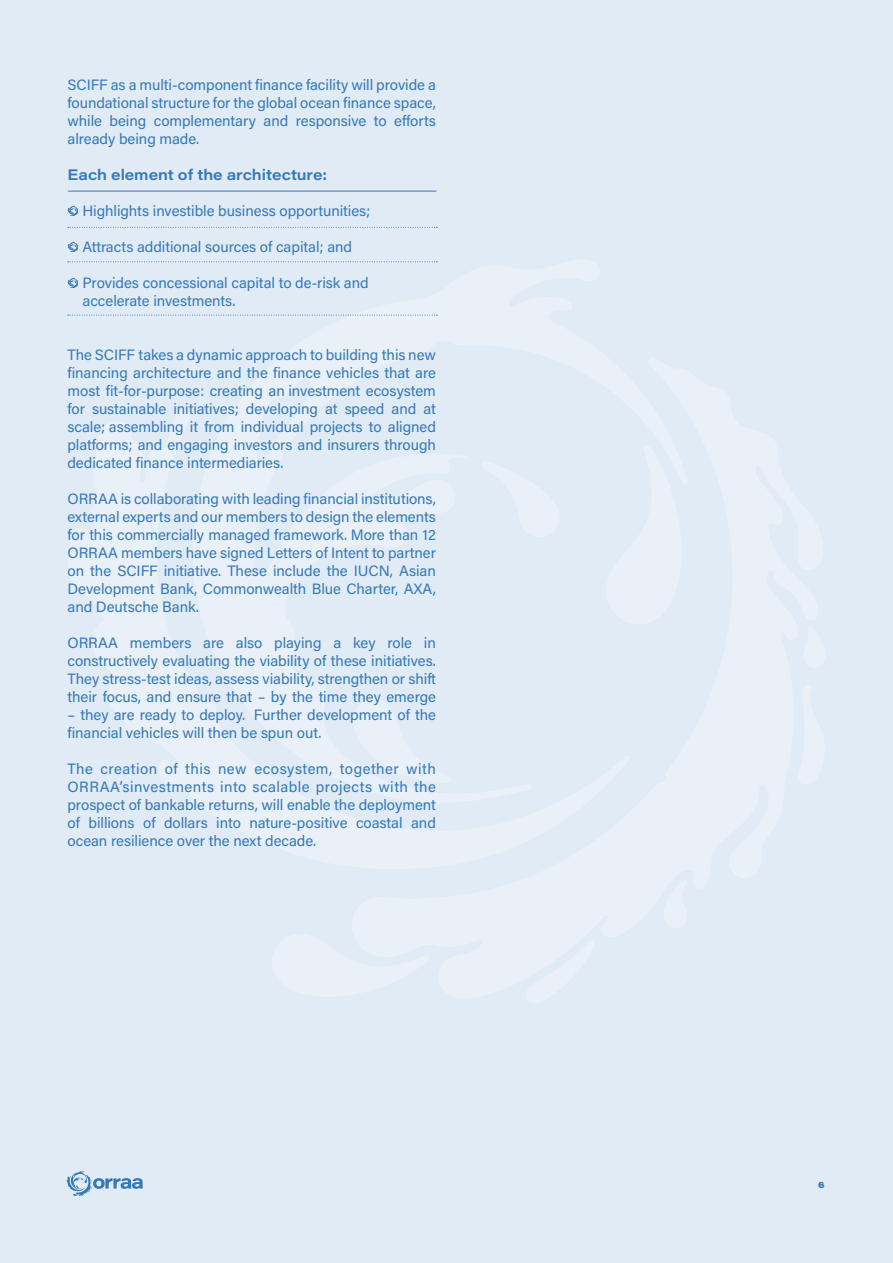
<style>
.page{position:relative;width:893px;height:1263px;background:#e1ebf5}
.page>*{position:absolute;margin:0;border:0;box-sizing:border-box;transform-origin:0 0}
.t1{font:15px/18px "Acumin Pro";letter-spacing:-.005em;color:#3478bc;text-align:justify}
.t2{font:600 15px "Acumin Pro Wide";letter-spacing:-.005em;color:#3478bc}
.t3{font:900 9px "Acumin Pro Wide";color:#3478bc}
</style>
<div class="page">
<svg style="left:67px;top:1171px;width:76px;height:25px"></svg>
<svg style="left:68px;top:315px;width:369px;height:1px"></svg>
<svg style="left:68px;top:227px;width:369px;height:1px"></svg>
<svg style="left:68px;top:261px;width:369px;height:1px"></svg>
<hr style="left:68px;top:191px;width:368px;height:1px;background:#3478bc">
<svg style="left:68px;top:206px;width:10px;height:10px"></svg>
<svg style="left:68px;top:242px;width:10px;height:10px"></svg>
<svg style="left:68px;top:278px;width:10px;height:10px"></svg>
<p class="t1" style="left:68px;top:75px;width:370px">SCIFF as a multi-component finance facility will provide a foundational structure for the global ocean finance space, while being complementary and responsive to efforts already being made.</p>
<p class="t2" style="left:68px;top:164px;width:261px">Each element of the architecture:</p>
<p class="t1" style="left:82px;top:201px;width:289px">Highlights investible business opportunities;</p>
<p class="t1" style="left:82px;top:237px;width:271px">Attracts additional sources of capital; and</p>
<p class="t1" style="left:82px;top:273px;width:288px">Provides concessional capital to de-risk and accelerate investments.</p>
<p class="t1" style="left:68px;top:345px;width:370px">The SCIFF takes a dynamic approach to building this new financing architecture and the finance vehicles that are most fit-for-purpose: creating an investment ecosystem for sustainable initiatives; developing at speed and at scale; assembling it from individual projects to aligned platforms; and engaging investors and insurers through dedicated finance intermediaries.</p>
<p class="t1" style="left:68px;top:489px;width:370px">ORRAA is collaborating with leading financial institutions, external experts and our members to design the elements for this commercially managed framework. More than 12<br>ORRAA members have signed Letters of Intent to partner on the SCIFF initiative. These include the IUCN, Asian Development Bank, Commonwealth Blue Charter, AXA, and Deutsche Bank.</p>
<p class="t1" style="left:68px;top:633px;width:370px">ORRAA members are also playing a key role in constructively evaluating the viability of these initiatives.<br>They stress-test ideas, assess viability, strengthen or shift their focus, and ensure that – by the time they emerge</p>
<p class="t1" style="left:68px;top:705px;width:370px">– they are ready to deploy. Further development of the financial vehicles will then be spun out.</p>
<p class="t1" style="left:68px;top:759px;width:370px">The creation of this new ecosystem, together with ORRAA’sinvestments into scalable projects with the prospect of bankable returns, will enable the deployment of billions of dollars into nature-positive coastal and ocean resilience over the next decade.</p>
<p class="t3" style="left:818px;top:1178px;width:8px">6</p>
</div>
